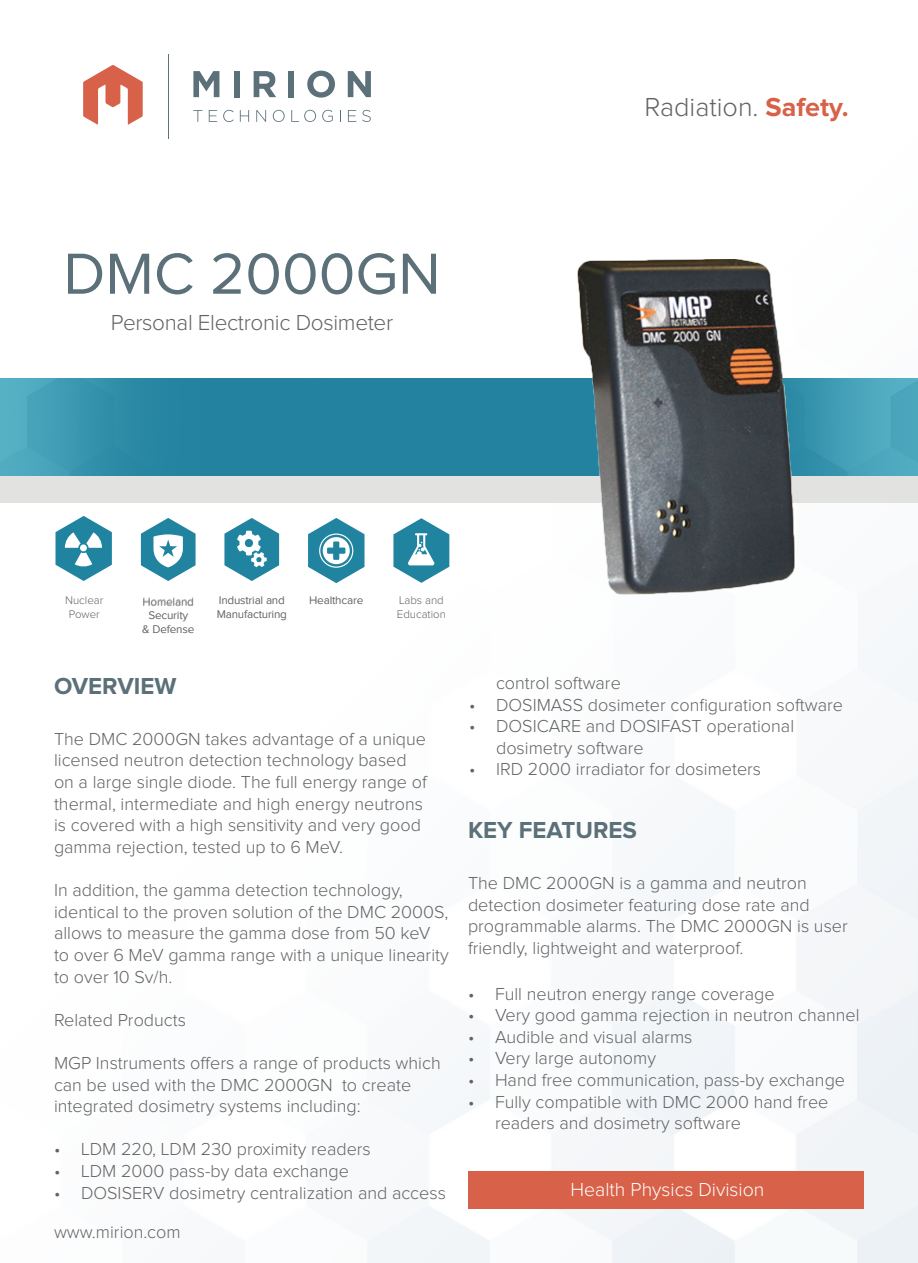
<style>
.page{position:relative;width:918px;height:1263px;background:#fff}
.page>*{position:absolute;margin:0;border:0;box-sizing:border-box;transform-origin:0 0}
.t1{font:60px "Proxima Nova";color:#5b7079}
.t2{font:300 27px "Proxima Nova";color:#636366}
.t3{font:700 24px "Proxima Nova";color:#5b7079}
.t4{font:300 22.5px "Proxima Nova";letter-spacing:-.015em;color:#636366}
.t5{font:300 19.5px "Proxima Nova";color:#fff}
.t6{font:300 18px/21.6px "Proxima Nova";color:#636366}
.t7{font:300 11.4px/13.6px "Proxima Nova";color:#636366;text-align:center}
.s1{font-weight:700;color:#d76149}
</style>
<div class="page">
<img style="left:0;top:70px;width:918px;height:1193px">
<hr style="left:168px;top:54px;width:1px;height:85px;background:#5b7079">
<svg style="left:193px;top:110px;width:9px;height:12px"></svg>
<svg style="left:209px;top:110px;width:8px;height:12px"></svg>
<svg style="left:223px;top:110px;width:11px;height:12px"></svg>
<svg style="left:240px;top:110px;width:9px;height:12px"></svg>
<svg style="left:256px;top:110px;width:10px;height:12px"></svg>
<svg style="left:273px;top:110px;width:12px;height:12px"></svg>
<svg style="left:291px;top:110px;width:25px;height:12px"></svg>
<svg style="left:322px;top:110px;width:11px;height:12px"></svg>
<svg style="left:340px;top:110px;width:1px;height:12px"></svg>
<svg style="left:348px;top:110px;width:8px;height:12px"></svg>
<svg style="left:362px;top:110px;width:9px;height:12px"></svg>
<svg style="left:193px;top:71px;width:26px;height:26px"></svg>
<div style="left:234px;top:71px;width:5px;height:26px;background:#5b7079"></div>
<svg style="left:254px;top:71px;width:22px;height:26px"></svg>
<div style="left:288px;top:71px;width:6px;height:26px;background:#5b7079"></div>
<svg style="left:307px;top:71px;width:28px;height:27px"></svg>
<svg style="left:348px;top:71px;width:23px;height:26px"></svg>
<svg style="left:83px;top:65px;width:60px;height:60px"></svg>
<div style="left:0;top:476px;width:918px;height:26px;background:#e2e2e1"></div>
<img style="left:0;top:378px;width:918px;height:98px">
<svg style="left:393px;top:518px;width:56px;height:65px"></svg>
<svg style="left:308px;top:518px;width:57px;height:65px"></svg>
<svg style="left:224px;top:518px;width:55px;height:63px"></svg>
<svg style="left:141px;top:518px;width:55px;height:63px"></svg>
<svg style="left:56px;top:516px;width:56px;height:65px"></svg>
<div style="left:468px;top:1171px;width:396px;height:38px;background:#d76149"></div>
<img style="left:578px;top:260px;width:217px;height:334px">
<h1 class="t1" style="left:63px;top:246px;width:379px">DMC 2000GN</h1>
<p class="t4" style="left:111px;top:312px;width:284px">Personal Electronic Dosimeter</p>
<h2 class="t2" style="left:645px;top:94px;width:206px">Radiation. <span class="s1">Safety.</span></h2>
<p class="t7" style="left:65px;top:594px;width:40px">Nuclear<br>Power</p>
<p class="t7" style="left:142px;top:595px;width:53px">Homeland<br>Security<br>&amp; Defense</p>
<h3 class="t3" style="left:54px;top:674px;width:124px">OVERVIEW</h3>
<p class="t7" style="left:219px;top:594px;width:67px">Industrial and</p>
<p class="t7" style="left:309px;top:594px;width:55px">Healthcare</p>
<p class="t7" style="left:217px;top:608px;width:71px">Manufacturing</p>
<p class="t7" style="left:397px;top:594px;width:50px;text-align:left">Labs and<br>Education</p>
<p class="t6" style="left:54px;top:729px;width:374px">The DMC 2000GN takes advantage of a unique licensed neutron detection technology based on a large single diode. The full energy range of thermal, intermediate and high energy neutrons is covered with a high sensitivity and very good gamma rejection, tested up to 6 MeV.</p>
<p class="t6" style="left:54px;top:880px;width:396px">In addition, the gamma detection technology, identical to the proven solution of the DMC 2000S, allows to measure the gamma dose from 50 keV to over 6 MeV gamma range with a unique linearity to over 10 Sv/h.</p>
<p class="t6" style="left:54px;top:1009px;width:134px">Related Products</p>
<p class="t6" style="left:54px;top:1053px;width:388px">MGP Instruments offers a range of products which can be used with the DMC 2000GN to create integrated dosimetry systems including:</p>
<p class="t6" style="left:54px;top:1139px;width:318px">• LDM 220, LDM 230 proximity readers</p>
<p class="t6" style="left:54px;top:1161px;width:297px">• LDM 2000 pass-by data exchange</p>
<p class="t6" style="left:54px;top:1182px;width:393px">• DOSISERV dosimetry centralization and access</p>
<p class="t6" style="left:54px;top:1221px;width:128px">www.mirion.com</p>
<p class="t6" style="left:496px;top:673px;width:126px">control software</p>
<p class="t6" style="left:469px;top:694px;width:375px">• DOSIMASS dosimeter configuration software</p>
<p class="t6" style="left:496px;top:716px;width:300px;text-indent:-27px">• DOSICARE and DOSIFAST operational dosimetry software</p>
<p class="t6" style="left:469px;top:759px;width:294px">• IRD 2000 irradiator for dosimeters</p>
<h3 class="t3" style="left:468px;top:819px;width:170px">KEY FEATURES</h3>
<p class="t6" style="left:468px;top:873px;width:381px">The DMC 2000GN is a gamma and neutron detection dosimeter featuring dose rate and programmable alarms. The DMC 2000GN is user friendly, lightweight and waterproof.</p>
<p class="t6" style="left:468px;top:983px;width:308px">• Full neutron energy range coverage</p>
<p class="t6" style="left:468px;top:1005px;width:393px">• Very good gamma rejection in neutron channel</p>
<p class="t6" style="left:468px;top:1026px;width:226px">• Audible and visual alarms</p>
<p class="t6" style="left:468px;top:1048px;width:190px">• Very large autonomy</p>
<p class="t6" style="left:468px;top:1070px;width:379px">• Hand free communication, pass-by exchange</p>
<p class="t6" style="left:495px;top:1091px;width:335px;text-indent:-27px">• Fully compatible with DMC 2000 hand free readers and dosimetry software</p>
<p class="t5" style="left:508px;top:1180px;width:321px">Radiation Monitoring Systems Division</p>
<p class="t5" style="left:571px;top:1180px;width:195px">Health Physics Division</p>
</div>
